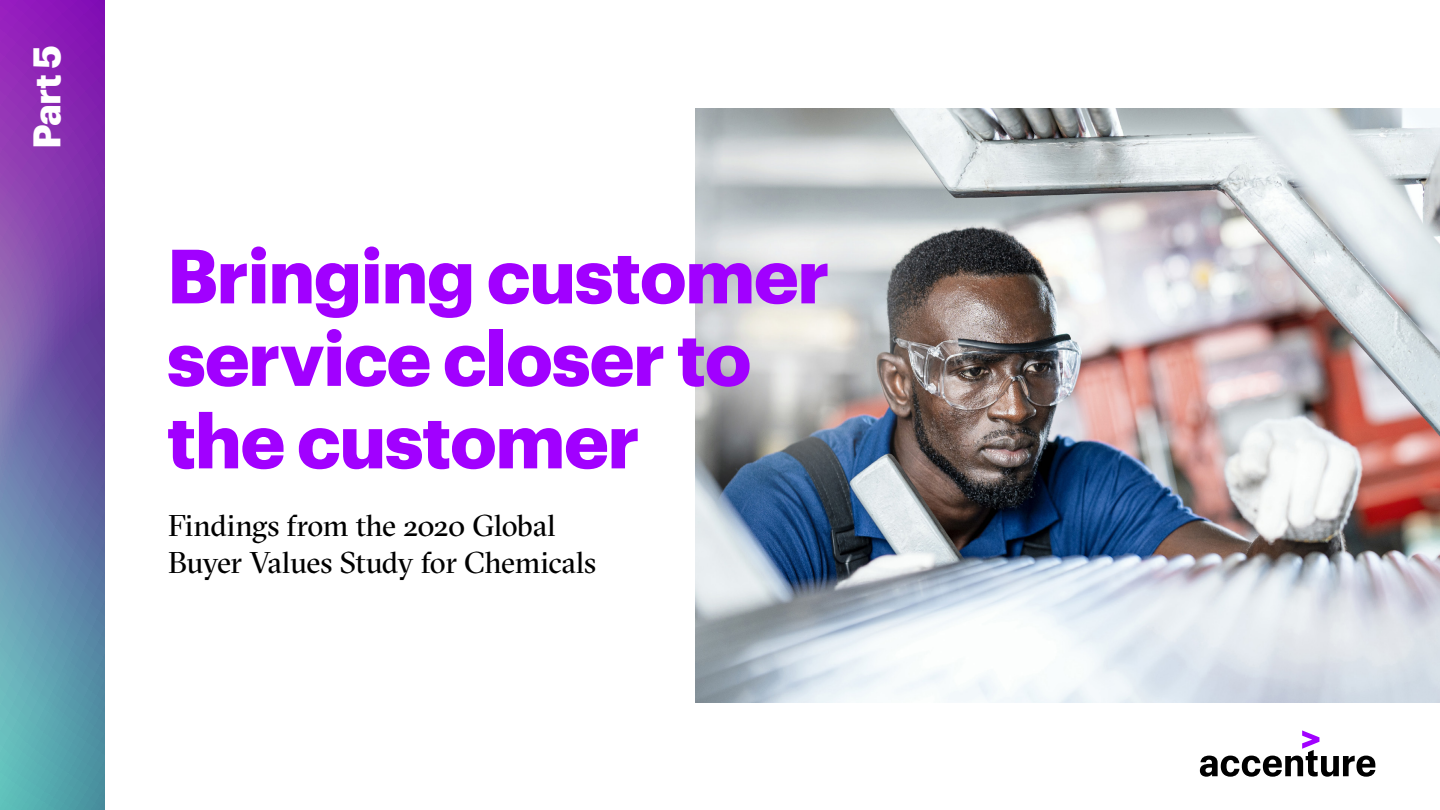
<style>
.page{position:relative;width:1440px;height:810px;background:#fff}
.page>*{position:absolute;margin:0;border:0;box-sizing:border-box;transform-origin:0 0}
.t1{font:700 75px/82.5px "Graphik";letter-spacing:-.025em;color:#a100ff}
.t2{font:700 37.5px "Graphik";color:#fff}
.t3{font:30px/37.5px "GT Sectra Fine";letter-spacing:-.02em;color:#000}
</style>
<div class="page">
<img style="left:696px;top:108px;width:744px;height:595px">
<svg style="left:1200px;top:730px;width:175px;height:47px"></svg>
<svg style="left:0;top:0;width:105px;height:810px;background:#7468af"></svg>
<p class="t2" style="left:18px;top:149px;width:106px;rotate:-90deg">Part 5</p>
<h1 class="t1" style="left:167px;top:228px;width:665px">Bringing customer service closer to the customer</h1>
<p class="t3" style="left:168px;top:507px;width:430px">Findings from the 2020 Global<br>Buyer Values Study for Chemicals</p>
</div>
